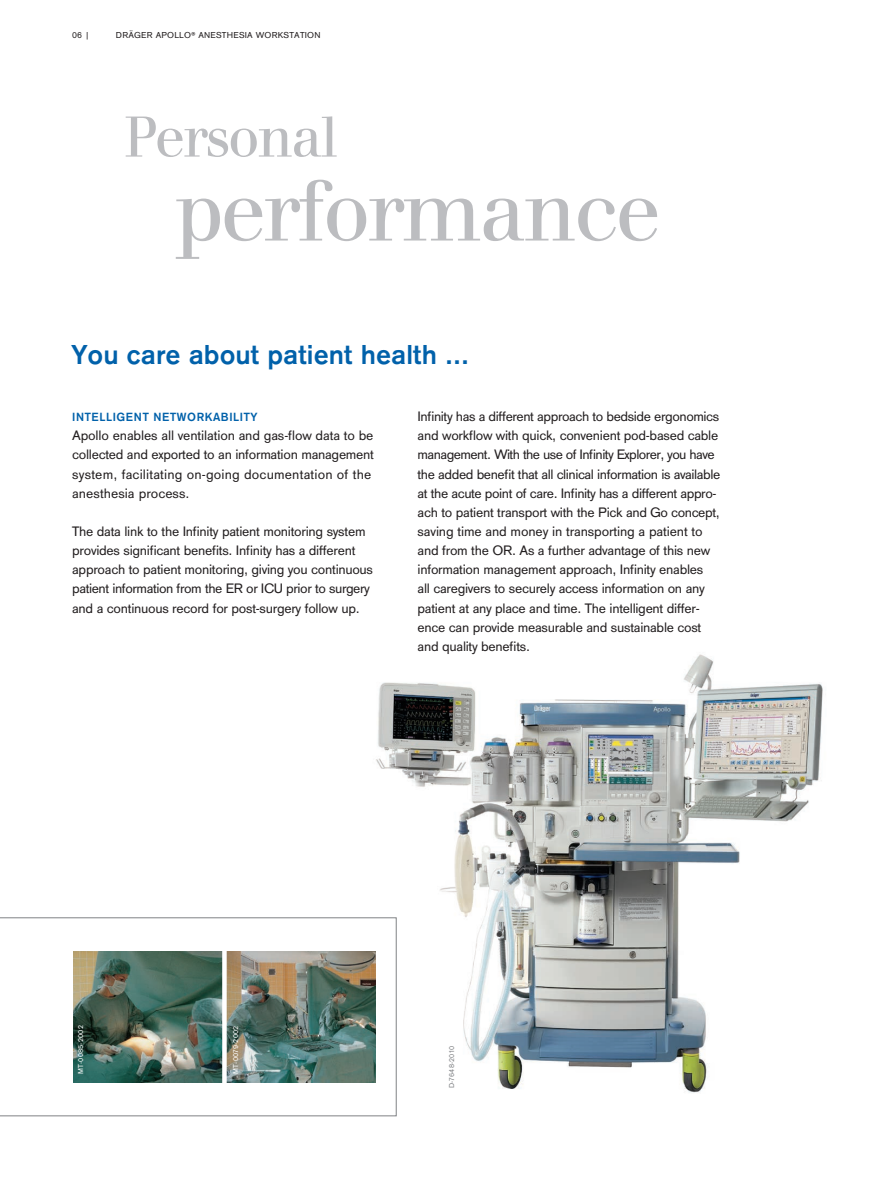
<style>
.page{position:relative;width:893px;height:1191px;background:#fff}
.page>*{position:absolute;margin:0;border:0;box-sizing:border-box;transform-origin:0 0}
.hz_large{font:90px "Draeger Walbaum";letter-spacing:-.025em;color:#bcbdc0}
.hz_large-2{font:60px "Draeger Walbaum";letter-spacing:-.025em;color:#bcbdc0}
.Main_heading{font:700 28.5px "Draeger Sans";color:#0161aa}
.Body_text_DraeSansRe{font:14.25px/19.2px "Draeger Sans";letter-spacing:-.02em;color:#231f20}
.Zwischenüberschrift{font:700 12.3px "Draeger Sans";letter-spacing:.05em;color:#0161aa}
.Rubrizierung{font:9px "Draeger Sans";letter-spacing:.025em;color:#231f20}
.Pagination{font:9px "Draeger Sans";color:#231f20}
.Image_number_white{font:7.5px "Draeger Sans";letter-spacing:.025em;color:#fff}
.Image_number_white-2{font:7.5px "Draeger Sans";letter-spacing:.025em;color:#808285}
</style>
<div class="page">
<img style="left:376px;top:654px;width:447px;height:439px">
<svg style="left:0;top:917px;width:396px;height:199px"></svg>
<img style="left:73px;top:951px;width:149px;height:131px">
<img style="left:227px;top:951px;width:148px;height:131px">
<div style="left:222px;top:945px;width:5px;height:151px;background:#fff"></div>
<p class="Pagination" style="left:72px;top:29px;width:19px">06 |</p>
<p class="Rubrizierung" style="left:116px;top:29px;width:206px">DRÄGER APOLLO® ANESTHESIA WORKSTATION</p>
<p class="hz_large-2" style="left:124px;top:98px;width:216px">Personal</p>
<p class="hz_large" style="left:175px;top:152px;width:487px">performance</p>
<p class="Main_heading" style="left:72px;top:335px;width:399px">You care about patient health ...</p>
<p class="Zwischenüberschrift" style="left:72px;top:409px;width:187px">INTELLIGENT NETWORKABILITY</p>
<p class="Body_text_DraeSansRe" style="left:72px;top:425px;width:303px">Apollo enables all ventilation and gas-flow data to be collected and exported to an information management system, facilitating on-going documentation of the anesthesia process.</p>
<p class="Body_text_DraeSansRe" style="left:72px;top:521px;width:302px">The data link to the Infinity patient monitoring system provides significant benefits. Infinity has a different approach to patient monitoring, giving you continuous patient information from the ER or ICU prior to surgery and a continuous record for post-surgery follow up.</p>
<p class="Body_text_DraeSansRe" style="left:418px;top:406px;width:304px">Infinity has a different approach to bedside ergonomics and workflow with quick, convenient pod-based cable management. With the use of Infinity Explorer, you have the added benefit that all clinical information is available at the acute point of care. Infinity has a different appro&shy;ach to patient transport with the Pick and Go concept, saving time and money in transporting a patient to and from the OR. As a further advantage of this new information management approach, Infinity enables<br>all caregivers to securely access information on any patient at any place and time. The intelligent differ&shy;ence can provide measurable and sustainable cost and quality benefits.</p>
<p class="Image_number_white" style="left:75px;top:1074px;width:50px;rotate:-90deg">MT-0085-2002</p>
<p class="Image_number_white" style="left:231px;top:1073px;width:50px;rotate:-90deg">MT-0079-2002</p>
<p class="Image_number_white-2" style="left:446px;top:1088px;width:44px;rotate:-90deg">D-7648-2010</p>
</div>
